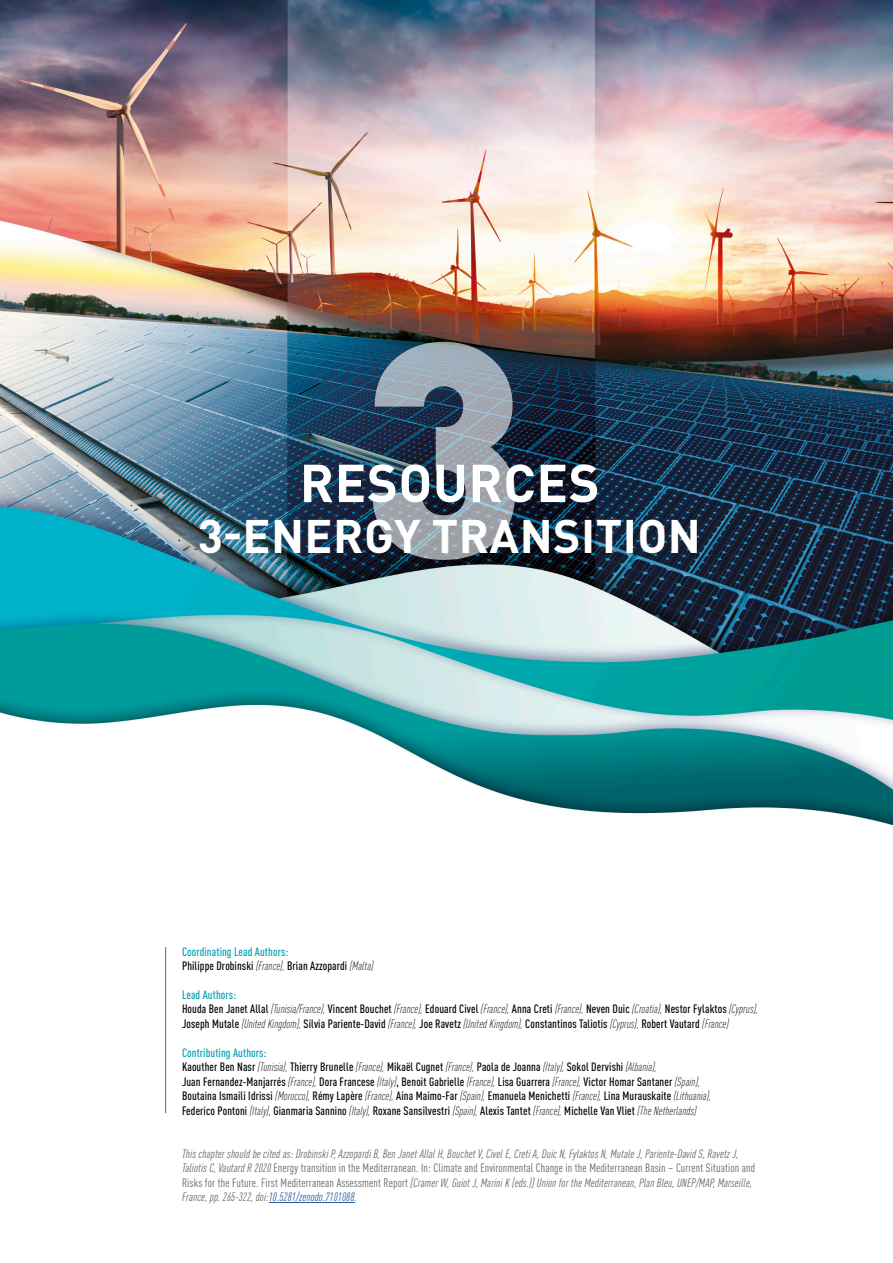
<style>
.page{position:relative;width:893px;height:1263px;background:#fff}
.page>*{position:absolute;margin:0;border:0;box-sizing:border-box;transform-origin:0 0}
.t1{font:900 301.2px "DIN Pro";color:#fff}
.t2{font:700 52.5px "DIN Pro";letter-spacing:.01em;color:#fff}
.t3{font:700 46.5px "DIN Pro";letter-spacing:.01em;color:#fff}
.t4{font:500 condensed 12px/14.4px "DIN Pro";letter-spacing:.01em;color:#000}
.t5{font:italic condensed 12px/14.4px "DIN Pro";letter-spacing:.01em;color:#636362}
.s1{color:#009eaf}
.s2{font-weight:300;font-style:italic}
.s3{font-style:normal}
.s4{color:#255b9a}
</style>
<div class="page">
<img style="left:0;top:0;width:893px;height:1203px">
<hr style="left:165px;top:947px;width:1px;height:166px;background:#2b95ba">
<hr style="left:269px;top:1203px;width:85px;height:1px;background:#255b9a">
<h1 class="t1" style="left:360px;top:190px;width:169px">3</h1>
<p class="t2" style="left:300px;top:439px;width:301px">RESOURCES</p>
<p class="t3" style="left:198px;top:497px;width:505px">3-ENERGY TRANSITION</p>
<p class="t4" style="left:182px;top:943px;width:193px"><span class="s1">Coordinating Lead Authors:<br></span>Philippe Drobinski <span class="s2">(France),</span> Brian Azzopardi <span class="s2">(Malta)</span></p>
<p class="t4" style="left:182px;top:986px;width:577px"><span class="s1">Lead Authors:<br></span>Houda Ben Janet Allal <span class="s2">(Tunisia/France),</span> Vincent Bouchet <span class="s2">(France),</span> Edouard Civel <span class="s2">(France),</span> Anna Creti <span class="s2">(France),</span> Neven Duic <span class="s2">(Croatia),</span> Nestor Fylaktos <span class="s2">(Cyprus),<br></span>Joseph Mutale <span class="s2">(United Kingdom),</span> Silvia Pariente-David <span class="s2">(France),</span> Joe Ravetz <span class="s2">(United Kingdom),</span> Constantinos Taliotis <span class="s2">(Cyprus),</span> Robert Vautard <span class="s2">(France)</span></p>
<p class="t4" style="left:182px;top:1044px;width:531px"><span class="s1">Contributing Authors:<br></span>Kaouther Ben Nasr <span class="s2">(Tunisia),</span> Thierry Brunelle <span class="s2">(France),</span> Mikaël Cugnet <span class="s2">(France),</span> Paola de Joanna <span class="s2">(Italy),</span> Sokol Dervishi <span class="s2">(Albania),<br></span>Juan Fernandez-Manjarrés <span class="s2">(France),</span> Dora Francese <span class="s2">(Italy)</span>, Benoit Gabrielle <span class="s2">(France),</span> Lisa Guarrera <span class="s2">(France),</span> Victor Homar Santaner <span class="s2">(Spain), </span>Boutaina Ismaili Idrissi <span class="s2">(Morocco),</span> Rémy Lapère <span class="s2">(France),</span> Aina Maimo-Far <span class="s2">(Spain),</span> Emanuela Menichetti <span class="s2">(France),</span> Lina Murauskaite <span class="s2">(Lithuania), </span>Federico Pontoni <span class="s2">(Italy),</span> Gianmaria Sannino <span class="s2">(Italy),</span> Roxane Sansilvestri <span class="s2">(Spain),</span> Alexis Tantet <span class="s2">(France),</span> Michelle Van Vliet <span class="s2">(The Netherlands)</span></p>
<p class="t5" style="left:182px;top:1145px;width:575px">This chapter should be cited as: Drobinski P, Azzopardi B, Ben Janet Allal H, Bouchet V, Civel E, Creti A, Duic N, Fylaktos N, Mutale J, Pariente-David S, Ravetz J, Taliotis C, Vautard R 2020 <span class="s3">Energy transition in the Mediterranean. In: Climate and Environmental Change in the Mediterranean Basin – Current Situation and Risks for the Future. First Mediterranean Assessment Report</span> [Cramer W, Guiot J, Marini K (eds.)] Union for the Mediterranean, Plan Bleu, UNEP/MAP, Marseille, France, pp. 265-322, doi:<span class="s4">10.5281/zenodo.7101088</span>.</p>
</div>
